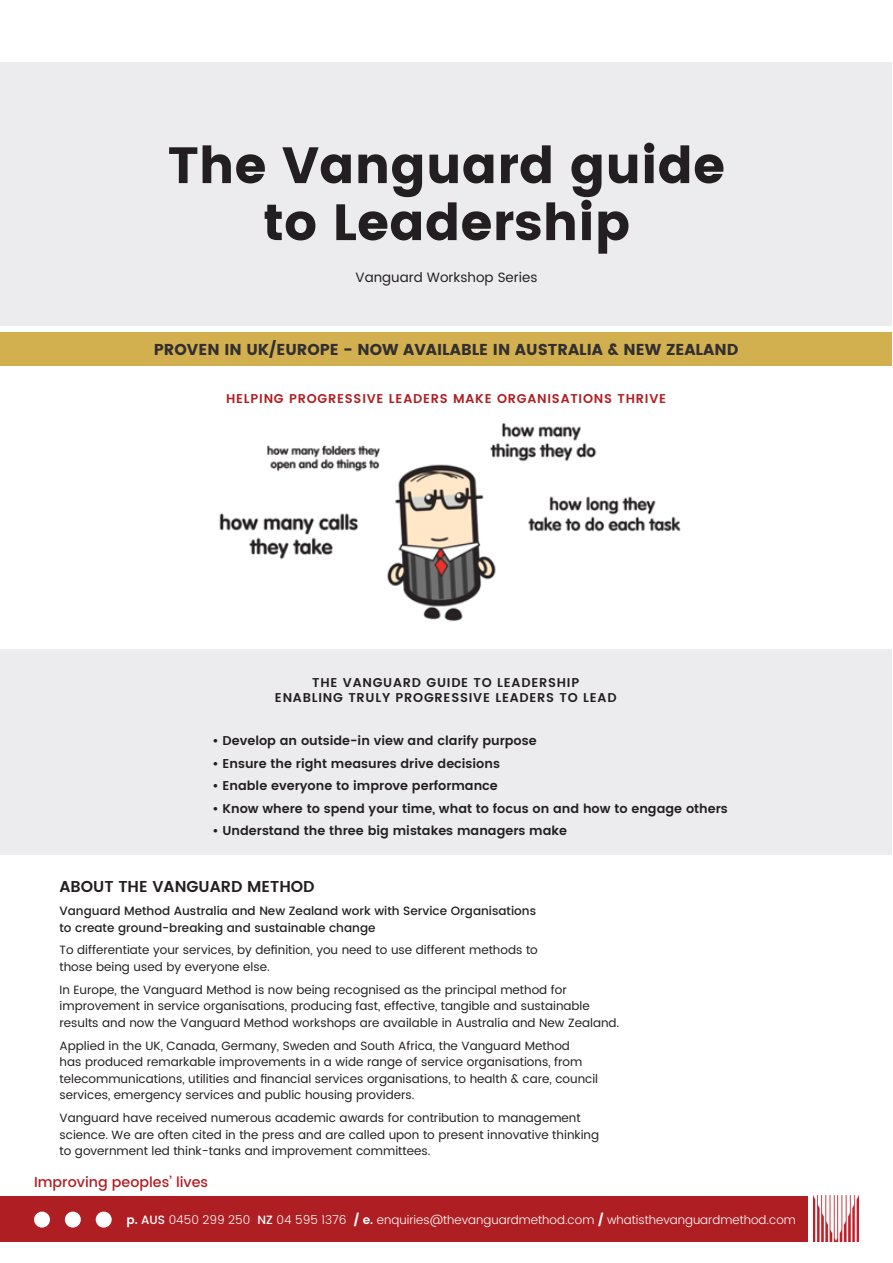
<style>
.page{position:relative;width:893px;height:1263px;background:#fff}
.page>*{position:absolute;margin:0;border:0;box-sizing:border-box;transform-origin:0 0}
.t1{font:51px/57px "Poppins";color:#231f20;text-align:center}
.t2{font:15.75px "Poppins";color:#312f30}
.t3{font:600 15.75px "Poppins";color:#231f20}
.t4{font:500 14.25px "Poppins";color:#af1e22}
.t5{font:13.5px "Poppins";color:#231f20}
.t6{font:600 12.75px "Poppins";color:#231f20}
.t7{font:600 12.75px/15px "Poppins";letter-spacing:.06em;color:#231f20;text-align:center}
.t8{font:600 12.75px "Poppins";letter-spacing:.06em;color:#af1e22}
.t9{font:12px/16.5px "Poppins";color:#231f20}
.t10{font:500 12px/16.5px "Poppins";color:#231f20}
.t11{font:300 12px "Poppins";color:#fff}
.s1{font-weight:600}
.s2{font-weight:500}
.s3{font-weight:400}
</style>
<div class="page">
<div style="left:0;top:1196px;width:807px;height:45px;background:#af1e22"></div>
<img style="left:814px;top:1195px;width:45px;height:46px">
<div style="left:34px;top:1211px;width:16px;height:16px;background:#fff;border-radius:50%"></div>
<div style="left:65px;top:1211px;width:16px;height:16px;background:#fff;border-radius:50%"></div>
<div style="left:96px;top:1211px;width:16px;height:16px;background:#fff;border-radius:50%"></div>
<div style="left:0;top:649px;width:891px;height:206px;background:#ececee"></div>
<div style="left:1px;top:332px;width:891px;height:33px;background:#d2af4f"></div>
<div style="left:1px;top:63px;width:891px;height:263px;background:#ececee"></div>
<img style="left:219px;top:423px;width:462px;height:198px">
<p class="t1" style="left:168px;top:137px;width:559px">The Vanguard guide to Leadership</p>
<p class="t5" style="left:355px;top:268px;width:183px">Vanguard Workshop Series</p>
<p class="t2" style="left:154px;top:340px;width:586px">PROVEN IN UK/EUROPE - NOW AVAILABLE IN AUSTRALIA &amp; NEW ZEALAND</p>
<p class="t8" style="left:226px;top:389px;width:441px">HELPING PROGRESSIVE LEADERS MAKE ORGANISATIONS THRIVE</p>
<p class="t7" style="left:275px;top:675px;width:343px">THE VANGUARD GUIDE TO LEADERSHIP<br>ENABLING TRULY PROGRESSIVE LEADERS TO LEAD</p>
<p class="t6" style="left:213px;top:731px;width:326px">• Develop an outside-in view and clarify purpose</p>
<p class="t6" style="left:213px;top:754px;width:289px">• Ensure the right measures drive decisions</p>
<p class="t6" style="left:213px;top:776px;width:287px">• Enable everyone to improve performance</p>
<p class="t6" style="left:213px;top:799px;width:517px">• Know where to spend your time, what to focus on and how to engage others</p>
<p class="t6" style="left:213px;top:821px;width:356px">• Understand the three big mistakes managers make</p>
<p class="t3" style="left:60px;top:875px;width:257px">ABOUT THE VANGUARD METHOD</p>
<p class="t10" style="left:60px;top:903px;width:478px">Vanguard Method Australia and New Zealand work with Service Organisations to create ground-breaking and sustainable change</p>
<p class="t9" style="left:60px;top:942px;width:480px">To differentiate your services, by definition, you need to use different methods to those being used by everyone else.</p>
<p class="t9" style="left:60px;top:982px;width:561px">In Europe, the Vanguard Method is now being recognised as the principal method for improvement in service organisations, producing fast, effective, tangible and sustainable results and now the Vanguard Method workshops are available in Australia and New Zealand.</p>
<p class="t9" style="left:60px;top:1037px;width:540px">Applied in the UK, Canada, Germany, Sweden and South Africa, the Vanguard Method<br>has produced remarkable improvements in a wide range of service organisations, from telecommunications, utilities and financial services organisations, to health &amp; care, council services, emergency services and public housing providers.</p>
<p class="t9" style="left:60px;top:1110px;width:541px">Vanguard have received numerous academic awards for contribution to management science. We are often cited in the press and are called upon to present innovative thinking to government led think-tanks and improvement committees.</p>
<p class="t4" style="left:34px;top:1171px;width:176px">Improving peoples’ lives</p>
<p class="t11" style="left:126px;top:1211px;width:671px"><span class="s1">p.</span> <span class="s2">AUS</span> 0450 299 250 <span class="s2">NZ</span> 04 595 1376 <span class="s3">/</span> <span class="s1">e.</span> enquiries@thevanguardmethod.com <span class="s3">/</span> whatisthevanguardmethod.com</p>
</div>
